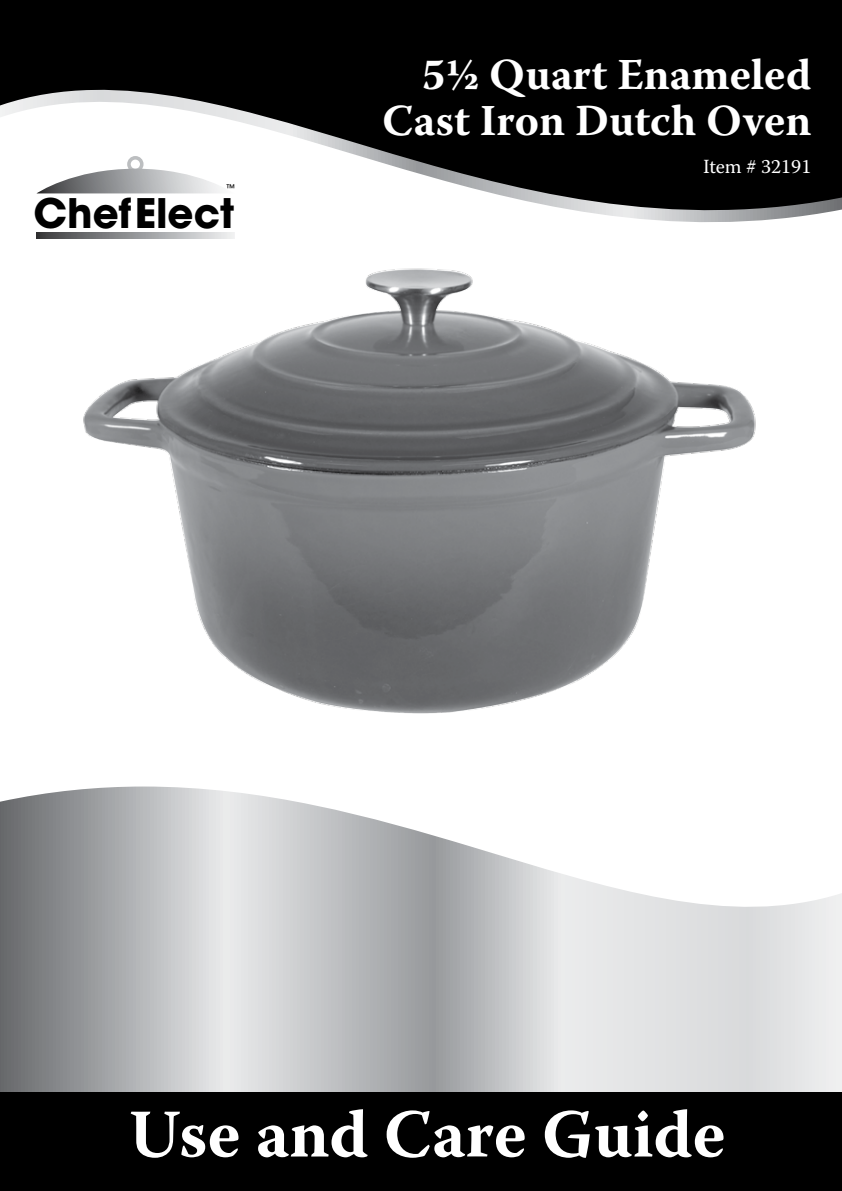
<style>
.page{position:relative;width:842px;height:1191px;background:#fff}
.page>*{position:absolute;margin:0;border:0;box-sizing:border-box;transform-origin:0 0}
.t1{font:700 68px "Warnock Pro";color:#fff}
.t2{font:700 44px/46px "Warnock Pro";color:#fff;text-align:right}
.t3{font:700 40.4px "ITC Avant Garde Std";color:#000}
.t4{font:20px "Warnock Pro";color:#fff}
.t5{font:500 9.2px "ITC Avant Garde Std";color:#000}
</style>
<div class="page">
<img style="left:83px;top:274px;width:673px;height:440px">
<svg style="left:0;top:0;width:842px;height:274px;fill:#000"></svg>
<svg style="left:0;top:786px;width:842px;height:306px"></svg>
<div style="left:0;top:1092px;width:842px;height:99px;background:#000"></div>
<svg style="left:37px;top:232px;width:198px;height:7px"></svg>
<div style="left:127px;top:156px;width:17px;height:16px;border:4px solid #bcbec0;border-radius:50%"></div>
<svg style="left:36px;top:169px;width:198px;height:24px"></svg>
<p class="t5" style="left:227px;top:181px;width:11px">™</p>
<p class="t3" style="left:34px;top:187px;width:202px">ChefElect</p>
<p class="t2" style="left:383px;top:50px;width:430px">5½ Quart Enameled<br>Cast Iron Dutch Oven</p>
<p class="t4" style="left:703px;top:154px;width:110px">Item # 32191</p>
<h1 class="t1" style="left:129px;top:1093px;width:598px">Use and Care Guide</h1>
</div>
